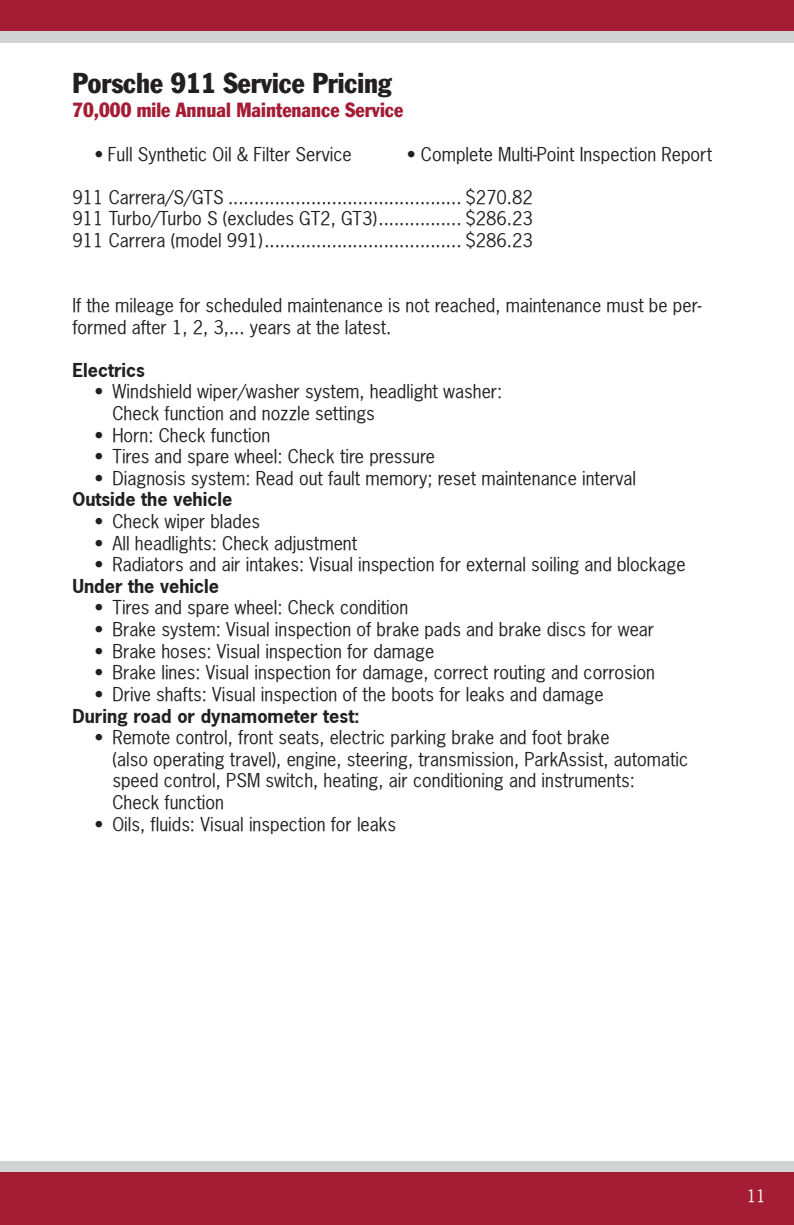
<style>
.page{position:relative;width:794px;height:1225px;background:#fff}
.page>*{position:absolute;margin:0;border:0;box-sizing:border-box;transform-origin:0 0}
.t1{font:condensed 28px "Porsche Franklin Gothic";color:#231f20}
.t2{font:condensed 20px "Porsche Franklin Gothic";color:#a41d35}
.t3{font:18px/21.6px "Porsche News Gothic";color:#231f20}
.t4{font:700 18px "Porsche News Gothic";color:#231f20}
.t5{font:16px "Porsche News Gothic";color:#fff}
</style>
<div class="page">
<div style="left:0;top:1161px;width:793px;height:43px;background:#d2d3d3"></div>
<div style="left:0;top:1172px;width:793px;height:52px;background:#a41d35"></div>
<div style="left:0;top:12px;width:793px;height:30px;background:#d2d3d3"></div>
<div style="left:0;top:0;width:793px;height:31px;background:#a41d35"></div>
<p class="t1" style="left:72px;top:66px;width:321px">Porsche 911 Service Pricing</p>
<p class="t2" style="left:72px;top:98px;width:332px">70,000 mile Annual Maintenance Service</p>
<p class="t3" style="left:94px;top:143px;width:259px">• Full Synthetic Oil &amp; Filter Service</p>
<p class="t3" style="left:406px;top:143px;width:307px">• Complete Multi-Point Inspection Report</p>
<p class="t3" style="left:72px;top:186px;width:462px">911 Carrera/S/GTS ............................................. $270.82</p>
<p class="t3" style="left:72px;top:208px;width:462px">911 Turbo/Turbo S (excludes GT2, GT3)................ $286.23</p>
<p class="t3" style="left:72px;top:229px;width:462px">911 Carrera (model 991)...................................... $286.23</p>
<p class="t3" style="left:72px;top:294px;width:630px">If the mileage for scheduled maintenance is not reached, maintenance must be per&shy;formed after 1, 2, 3,... years at the latest.</p>
<p class="t4" style="left:72px;top:358px;width:74px">Electrics</p>
<p class="t3" style="left:112px;top:380px;width:391px;text-indent:-18px">• Windshield wiper/washer system, headlight washer:<br>Check function and nozzle settings</p>
<p class="t3" style="left:94px;top:424px;width:177px">• Horn: Check function</p>
<p class="t3" style="left:94px;top:445px;width:342px">• Tires and spare wheel: Check tire pressure</p>
<p class="t3" style="left:94px;top:467px;width:543px">• Diagnosis system: Read out fault memory; reset maintenance interval</p>
<p class="t4" style="left:72px;top:487px;width:161px">Outside the vehicle</p>
<p class="t3" style="left:94px;top:510px;width:167px">• Check wiper blades</p>
<p class="t3" style="left:94px;top:532px;width:264px">• All headlights: Check adjustment</p>
<p class="t3" style="left:94px;top:553px;width:592px">• Radiators and air intakes: Visual inspection for external soiling and blockage</p>
<p class="t4" style="left:72px;top:574px;width:148px">Under the vehicle</p>
<p class="t3" style="left:94px;top:596px;width:315px">• Tires and spare wheel: Check condition</p>
<p class="t3" style="left:94px;top:618px;width:561px">• Brake system: Visual inspection of brake pads and brake discs for wear</p>
<p class="t3" style="left:94px;top:640px;width:341px">• Brake hoses: Visual inspection for damage</p>
<p class="t3" style="left:94px;top:661px;width:561px">• Brake lines: Visual inspection for damage, correct routing and corrosion</p>
<p class="t3" style="left:94px;top:683px;width:510px">• Drive shafts: Visual inspection of the boots for leaks and damage</p>
<p class="t4" style="left:72px;top:703px;width:289px">During road or dynamometer test:</p>
<p class="t3" style="left:112px;top:726px;width:577px;text-indent:-18px">• Remote control, front seats, electric parking brake and foot brake<br>(also operating travel), engine, steering, transmission, ParkAssist, automatic speed control, PSM switch, heating, air conditioning and instruments:<br>Check function</p>
<p class="t3" style="left:94px;top:812px;width:303px">• Oils, fluids: Visual inspection for leaks</p>
<p class="t5" style="left:747px;top:1185px;width:20px">11</p>
</div>
